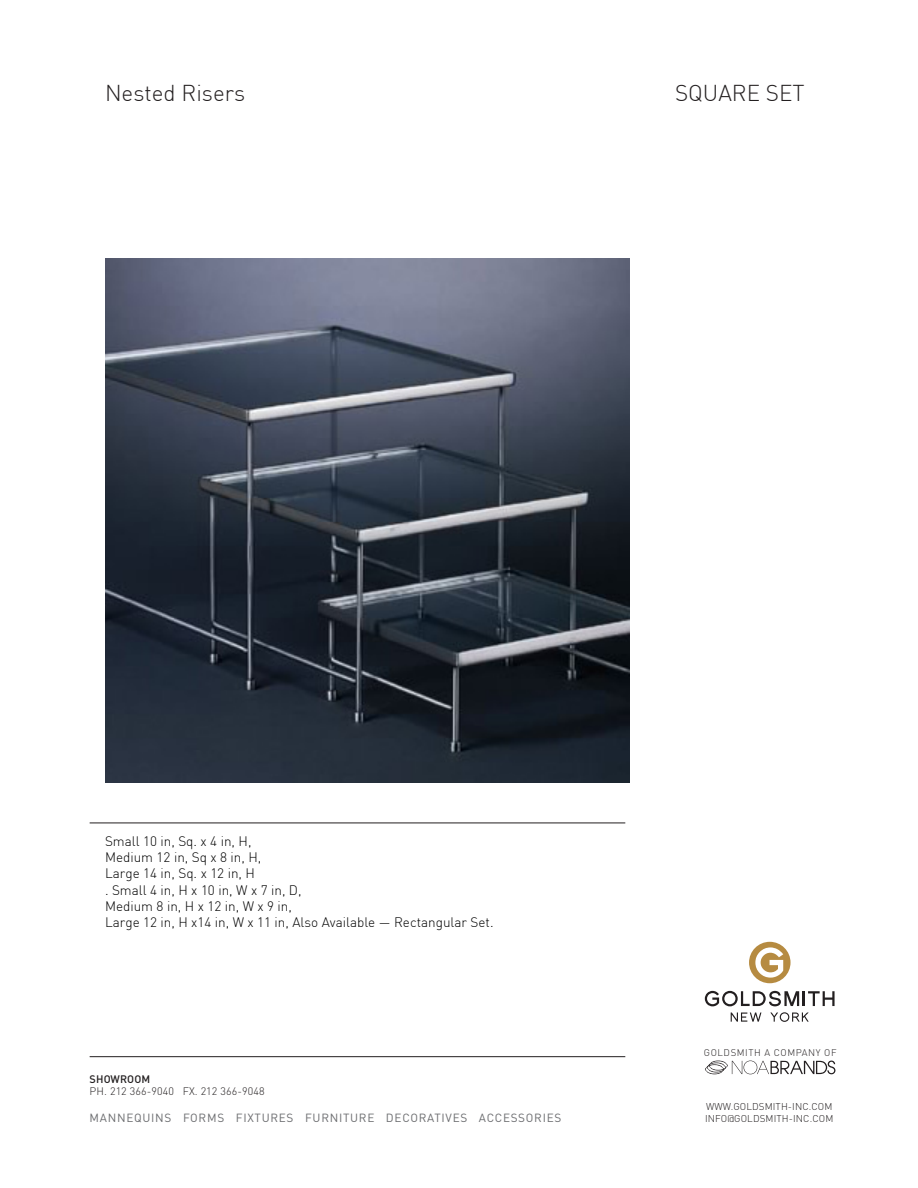
<style>
.page{position:relative;width:918px;height:1188px;background:#fff}
.page>*{position:absolute;margin:0;border:0;box-sizing:border-box;transform-origin:0 0}
.t1{font:300 22.5px "DIN Pro";color:#231f20}
.t2{font:300 13.5px/16.2px "DIN Pro";color:#000}
.t3{font:11.7px "DIN";letter-spacing:.06em;color:#6c6d70}
.t4{font:300 10.8px "DIN";letter-spacing:.01em;color:#231f20}
.t5{font:500 10.8px "DIN";letter-spacing:.01em;color:#231f20}
.t6{font:300 9.75px "DIN";letter-spacing:.01em;color:#231f20}
.t7{font:300 9.6px "DIN";letter-spacing:.06em;color:#231f20}
</style>
<div class="page">
<hr style="left:90px;top:823px;width:535px;height:1px;background:#231f20">
<hr style="left:90px;top:1056px;width:535px;height:1px;background:#231f20">
<div style="left:749px;top:942px;width:42px;height:41px;background:#b68b41;border-radius:50%"></div>
<svg style="left:705px;top:991px;width:130px;height:15px"></svg>
<svg style="left:731px;top:1013px;width:30px;height:9px"></svg>
<svg style="left:770px;top:1012px;width:39px;height:10px"></svg>
<svg style="left:755px;top:947px;width:28px;height:31px"></svg>
<svg style="left:705px;top:1061px;width:130px;height:13px"></svg>
<img style="left:105px;top:258px;width:525px;height:525px">
<h1 class="t1" style="left:105px;top:83px;width:142px">Nested Risers</h1>
<h1 class="t1" style="left:675px;top:83px;width:131px">SQUARE SET</h1>
<p class="t2" style="left:105px;top:834px;width:390px">Small 10 in, Sq. x 4 in, H,<br>Medium 12 in, Sq x 8 in, H,<br>Large 14 in, Sq. x 12 in, H<br>. Small 4 in, H x 10 in, W x 7 in, D,<br>Medium 8 in, H x 12 in, W x 9 in,<br>Large 12 in, H x14 in, W x 11 in, Also Available — Rectangular Set.</p>
<p class="t5" style="left:90px;top:1072px;width:62px">SHOWROOM</p>
<p class="t4" style="left:90px;top:1085px;width:177px">PH. 212 366-9040 FX. 212 366-9048</p>
<p class="t3" style="left:90px;top:1110px;width:473px">MANNEQUINS FORMS FIXTURES FURNITURE DECORATIVES ACCESSORIES</p>
<p class="t7" style="left:704px;top:1047px;width:134px">GOLDSMITH A COMPANY OF</p>
<p class="t6" style="left:706px;top:1100px;width:128px">WWW.GOLDSMITH-INC.COM</p>
<p class="t6" style="left:705px;top:1112px;width:130px">INFO@GOLDSMITH-INC.COM</p>
</div>
